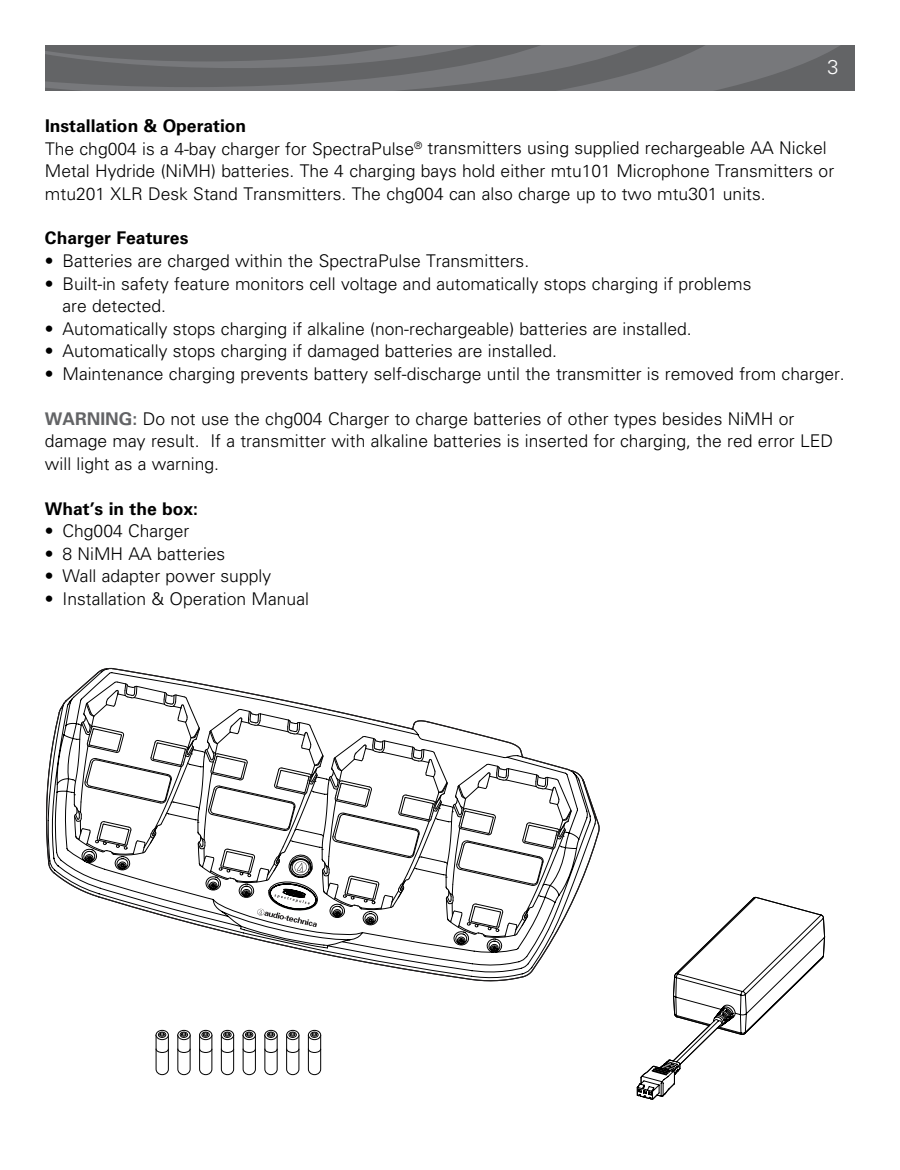
<style>
.page{position:relative;width:900px;height:1170px;background:#fff}
.page>*{position:absolute;margin:0;border:0;box-sizing:border-box;transform-origin:0 0}
.t1{font:300 20px "Univers LT Std";color:#fff}
.t2{font:300 17.5px/22.5px "Univers LT Std";color:#000}
.t3{font:700 17.5px "Univers LT Std";color:#000}
.s1{font-weight:700}
.s2{font-weight:700;color:#636466}
</style>
<div class="page">
<svg style="left:45px;top:45px;width:810px;height:45px;background:#6b6c6f"></svg>
<svg style="left:45px;top:667px;width:555px;height:315px"></svg>
<div style="left:156px;top:1030px;width:13px;height:10px;border:1px solid #000;border-radius:50%"></div>
<div style="left:158px;top:1032px;width:8px;height:6px;border:1px solid #000;border-radius:50%"></div>
<svg style="left:155px;top:1033px;width:14px;height:42px"></svg>
<div style="left:177px;top:1030px;width:13px;height:10px;border:1px solid #000;border-radius:50%"></div>
<div style="left:180px;top:1032px;width:8px;height:6px;border:1px solid #000;border-radius:50%"></div>
<svg style="left:177px;top:1033px;width:14px;height:42px"></svg>
<div style="left:200px;top:1030px;width:12px;height:10px;background:#626262;border-radius:50%"></div>
<div style="left:199px;top:1030px;width:13px;height:10px;border:1px solid #000;border-radius:50%"></div>
<svg style="left:199px;top:1032px;width:14px;height:43px"></svg>
<div style="left:221px;top:1030px;width:13px;height:10px;border:1px solid #000;border-radius:50%"></div>
<svg style="left:221px;top:1032px;width:13px;height:43px"></svg>
<div style="left:243px;top:1030px;width:13px;height:10px;border:1px solid #000;border-radius:50%"></div>
<div style="left:245px;top:1032px;width:8px;height:6px;border:1px solid #000;border-radius:50%"></div>
<svg style="left:242px;top:1033px;width:14px;height:42px"></svg>
<div style="left:265px;top:1030px;width:13px;height:10px;border:1px solid #000;border-radius:50%"></div>
<div style="left:267px;top:1032px;width:8px;height:6px;border:1px solid #000;border-radius:50%"></div>
<svg style="left:264px;top:1033px;width:14px;height:42px"></svg>
<div style="left:287px;top:1030px;width:12px;height:10px;background:#606060;border-radius:50%"></div>
<div style="left:286px;top:1030px;width:13px;height:10px;border:1px solid #000;border-radius:50%"></div>
<svg style="left:286px;top:1032px;width:14px;height:43px"></svg>
<div style="left:308px;top:1030px;width:13px;height:10px;border:1px solid #000;border-radius:50%"></div>
<svg style="left:308px;top:1032px;width:13px;height:43px"></svg>
<svg style="left:636px;top:897px;width:189px;height:203px"></svg>
<p class="t1" style="left:828px;top:55px;width:13px">3</p>
<p class="t2" style="left:45px;top:115px;width:791px"><span class="s1">Installation &amp; Operation<br></span>The chg004 is a 4-bay charger for SpectraPulse<sup>®</sup> transmitters using supplied rechargeable AA Nickel Metal Hydride (NiMH) batteries. The 4 charging bays hold either mtu101 Microphone Transmitters or mtu201 XLR Desk Stand Transmitters. The chg004 can also charge up to two mtu301 units.</p>
<p class="t3" style="left:45px;top:228px;width:145px">Charger Features</p>
<p class="t2" style="left:45px;top:250px;width:486px">• Batteries are charged within the SpectraPulse Transmitters.</p>
<p class="t2" style="left:62px;top:272px;width:690px;text-indent:-18px">• Built-in safety feature monitors cell voltage and automatically stops charging if problems are detected.</p>
<p class="t2" style="left:45px;top:317px;width:648px">• Automatically stops charging if alkaline (non-rechargeable) batteries are installed.</p>
<p class="t2" style="left:45px;top:340px;width:513px">• Automatically stops charging if damaged batteries are installed.</p>
<p class="t2" style="left:45px;top:362px;width:801px">• Maintenance charging prevents battery self-discharge until the transmitter is removed from charger.</p>
<p class="t2" style="left:45px;top:407px;width:790px"><span class="s2">WARNING:</span> Do not use the chg004 Charger to charge batteries of other types besides NiMH or damage may result. If a transmitter with alkaline batteries is inserted for charging, the red error LED will light as a warning.</p>
<p class="t3" style="left:45px;top:498px;width:155px">What’s in the box:</p>
<p class="t2" style="left:45px;top:520px;width:146px">• Chg004 Charger</p>
<p class="t2" style="left:45px;top:542px;width:182px">• 8 NiMH AA batteries</p>
<p class="t2" style="left:45px;top:565px;width:228px">• Wall adapter power supply</p>
<p class="t2" style="left:45px;top:587px;width:266px">• Installation &amp; Operation Manual</p>
</div>
